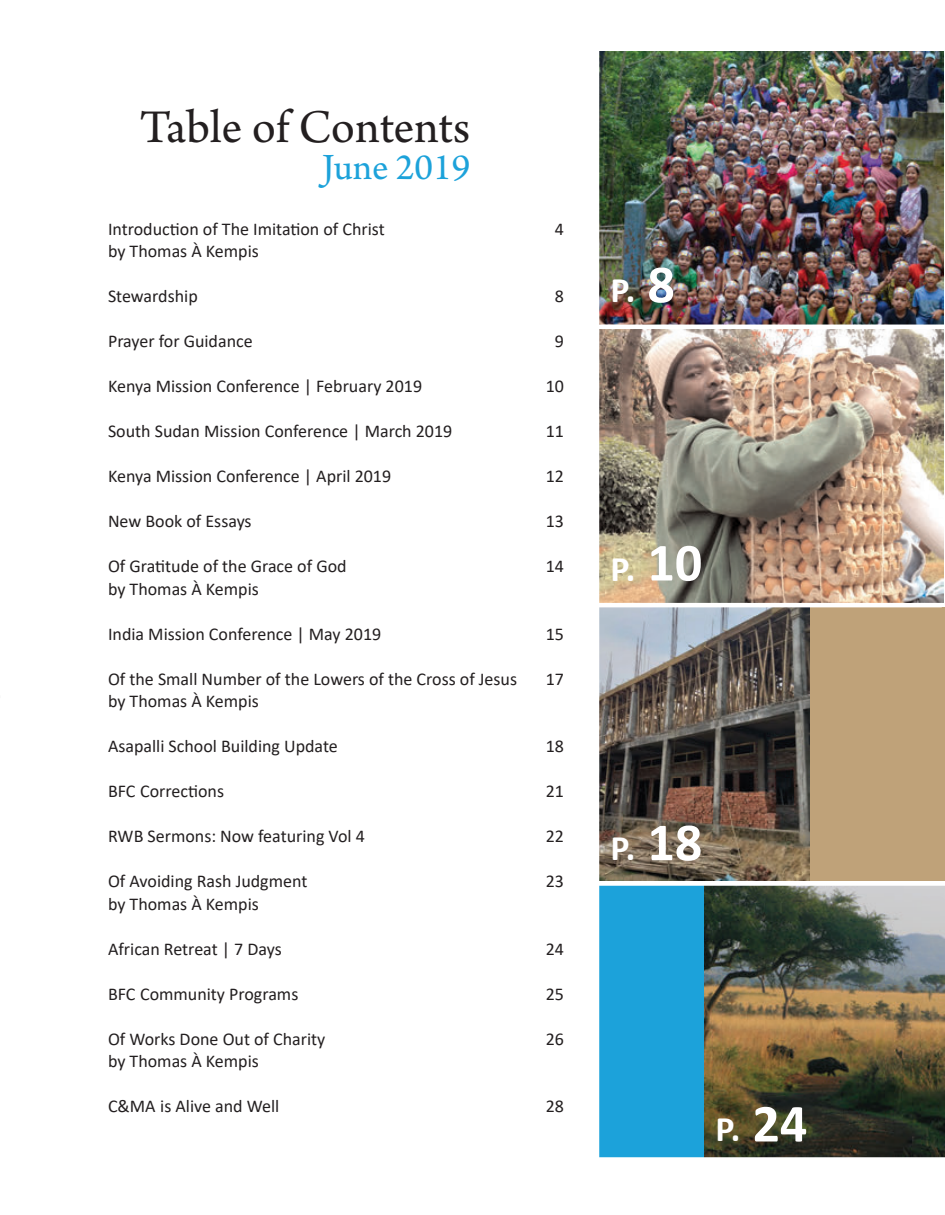
<style>
.page{position:relative;width:945px;height:1215px;background:#fff}
.page>*{position:absolute;margin:0;border:0;box-sizing:border-box;transform-origin:0 0}
.t1{font:49.5px "Arno Pro";letter-spacing:-.005em;color:#231f20}
.t2{font:39px "Arno Pro";color:#1ca2da}
.t3{font:700 36px "Calibri";color:#fff}
.t4{font:18px "Calibri";color:#231f20}
.s1{font-size:54px}
</style>
<div class="page">
<img style="left:599px;top:52px;width:345px;height:273px">
<img style="left:599px;top:329px;width:345px;height:273px">
<div style="left:732px;top:608px;width:213px;height:273px;background:#bfa279"></div>
<img style="left:599px;top:608px;width:211px;height:273px">
<div style="left:597px;top:886px;width:213px;height:273px;background:#1ca2da"></div>
<img style="left:705px;top:886px;width:240px;height:271px">
<div style="left:592px;top:0;width:7px;height:1215px;background:#fff"></div>
<div style="left:595px;top:1157px;width:350px;height:5px;background:#fff"></div>
<h1 class="t1" style="left:140px;top:108px;width:332px">Table of Contents</h1>
<h2 class="t2" style="left:322px;top:153px;width:150px">June 2019</h2>
<p class="t4" style="left:108px;top:221px;width:278px">Introduction of The Imitation of Christ</p>
<p class="t4" style="left:555px;top:221px;width:11px">4</p>
<p class="t4" style="left:108px;top:244px;width:152px">by Thomas À Kempis</p>
<p class="t4" style="left:108px;top:289px;width:91px">Stewardship</p>
<p class="t4" style="left:555px;top:289px;width:11px">8</p>
<p class="t4" style="left:108px;top:334px;width:146px">Prayer for Guidance</p>
<p class="t4" style="left:555px;top:334px;width:11px">9</p>
<p class="t4" style="left:108px;top:379px;width:316px">Kenya Mission Conference | February 2019</p>
<p class="t4" style="left:546px;top:379px;width:20px">10</p>
<p class="t4" style="left:108px;top:424px;width:346px">South Sudan Mission Conference | March 2019</p>
<p class="t4" style="left:546px;top:424px;width:20px">11</p>
<p class="t4" style="left:108px;top:469px;width:285px">Kenya Mission Conference | April 2019</p>
<p class="t4" style="left:546px;top:469px;width:20px">12</p>
<p class="t4" style="left:108px;top:514px;width:145px">New Book of Essays</p>
<p class="t4" style="left:546px;top:514px;width:20px">13</p>
<p class="t4" style="left:108px;top:559px;width:240px">Of Gratitude of the Grace of God</p>
<p class="t4" style="left:546px;top:559px;width:20px">14</p>
<p class="t4" style="left:108px;top:581px;width:152px">by Thomas À Kempis</p>
<p class="t4" style="left:108px;top:626px;width:275px">India Mission Conference | May 2019</p>
<p class="t4" style="left:546px;top:626px;width:20px">15</p>
<p class="t4" style="left:108px;top:671px;width:411px">Of the Small Number of the Lowers of the Cross of Jesus</p>
<p class="t4" style="left:546px;top:671px;width:20px">17</p>
<p class="t4" style="left:108px;top:694px;width:152px">by Thomas À Kempis</p>
<p class="t4" style="left:108px;top:739px;width:231px">Asapalli School Building Update</p>
<p class="t4" style="left:546px;top:739px;width:20px">18</p>
<p class="t4" style="left:108px;top:784px;width:118px">BFC Corrections</p>
<p class="t4" style="left:546px;top:784px;width:20px">21</p>
<p class="t4" style="left:108px;top:829px;width:258px">RWB Sermons: Now featuring Vol 4</p>
<p class="t4" style="left:546px;top:829px;width:20px">22</p>
<p class="t4" style="left:108px;top:874px;width:201px">Of Avoiding Rash Judgment</p>
<p class="t4" style="left:546px;top:874px;width:20px">23</p>
<p class="t4" style="left:108px;top:896px;width:152px">by Thomas À Kempis</p>
<p class="t4" style="left:108px;top:941px;width:175px">African Retreat | 7 Days</p>
<p class="t4" style="left:546px;top:941px;width:20px">24</p>
<p class="t4" style="left:108px;top:986px;width:192px">BFC Community Programs</p>
<p class="t4" style="left:546px;top:986px;width:20px">25</p>
<p class="t4" style="left:108px;top:1031px;width:219px">Of Works Done Out of Charity</p>
<p class="t4" style="left:546px;top:1031px;width:20px">26</p>
<p class="t4" style="left:108px;top:1054px;width:152px">by Thomas À Kempis</p>
<p class="t4" style="left:108px;top:1099px;width:173px">C&amp;MA is Alive and Well</p>
<p class="t4" style="left:546px;top:1099px;width:20px">28</p>
<h3 class="t3" style="left:610px;top:275px;width:66px">P. <span class="s1">8</span></h3>
<h3 class="t3" style="left:610px;top:554px;width:93px">P. <span class="s1">10</span></h3>
<h3 class="t3" style="left:610px;top:833px;width:93px">P. <span class="s1">18</span></h3>
<h3 class="t3" style="left:716px;top:1114px;width:93px">P. <span class="s1">24</span></h3>
</div>
